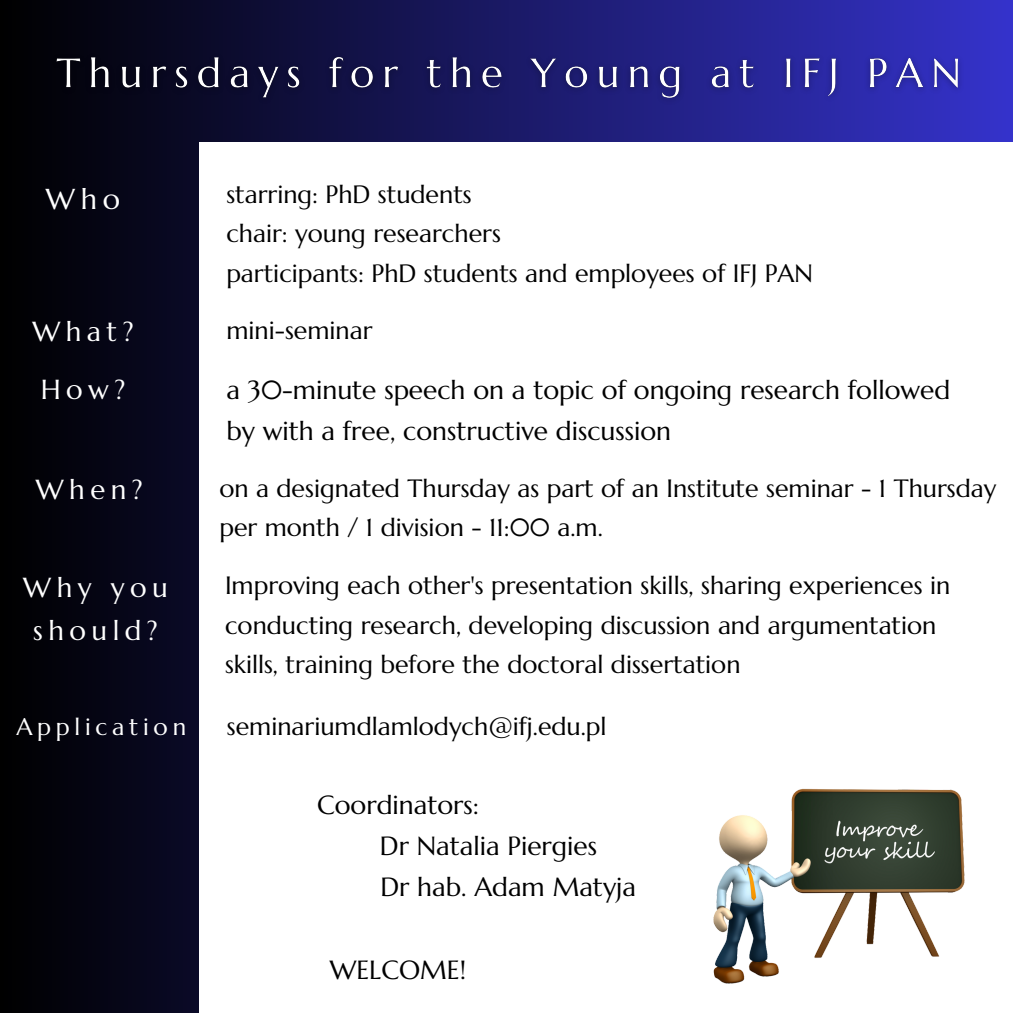
<style>
.page{position:relative;width:1013px;height:1013px;background:#fff}
.page>*{position:absolute;margin:0;border:0;box-sizing:border-box;transform-origin:0 0}
.t1{font:28.75px "Marcellus";color:#fff}
.t2{font:27.5px/43.1px "Marcellus";letter-spacing:.2em;color:#fff;text-align:center}
.t3{font:26.25px/41.2px "Marcellus";color:#000}
.t4{font:25px/39.4px "Marcellus";color:#000}
.t5{font:23.75px "Marcellus";letter-spacing:.2em;color:#fff}
</style>
<div class="page">
<div style="left:0;top:0;width:1012px;height:1012px;background:linear-gradient(to right,#000,#3533cb)"></div>
<div style="left:200px;top:142px;width:812px;height:870px;background:#fff"></div>
<img style="left:46px;top:48px;width:923px;height:63px">
<img style="left:713px;top:788px;width:252px;height:196px">
<p class="t1" style="left:46px;top:181px;width:76px">Who</p>
<p class="t2" style="left:32px;top:310px;width:103px">What?</p>
<p class="t2" style="left:41px;top:368px;width:86px">How?</p>
<p class="t2" style="left:36px;top:468px;width:108px">When?</p>
<h3 class="t2" style="left:23px;top:565px;width:146px">Why you should?</h3>
<h3 class="t5" style="left:16px;top:711px;width:171px">Application</h3>
<p class="t4" style="left:226px;top:174px;width:247px">starring: PhD students</p>
<p class="t4" style="left:226px;top:214px;width:276px">chair: young researchers</p>
<p class="t4" style="left:226px;top:253px;width:588px">participants: PhD students and employees of IFJ PAN</p>
<h3 class="t4" style="left:226px;top:310px;width:147px">mini-seminar</h3>
<p class="t3" style="left:226px;top:369px;width:725px">a 30-minute speech on a topic of ongoing research followed by with a free, constructive discussion</p>
<h3 class="t4" style="left:219px;top:468px;width:778px">on a designated Thursday as part of an Institute seminar - 1 Thursday per month / 1 division - 11:00 a.m.</h3>
<h3 class="t4" style="left:225px;top:566px;width:727px">Improving each other's presentation skills, sharing experiences in conducting research, developing discussion and argumentation skills, training before the doctoral dissertation</h3>
<p class="t4" style="left:227px;top:706px;width:381px">seminariumdlamlodych@ifj.edu.pl</p>
<h3 class="t3" style="left:380px;top:784px;width:257px;text-indent:-63px">Coordinators:<br>Dr Natalia Piergies<br>Dr hab. Adam Matyja</h3>
<h3 class="t3" style="left:330px;top:949px;width:138px">WELCOME!</h3>
</div>
